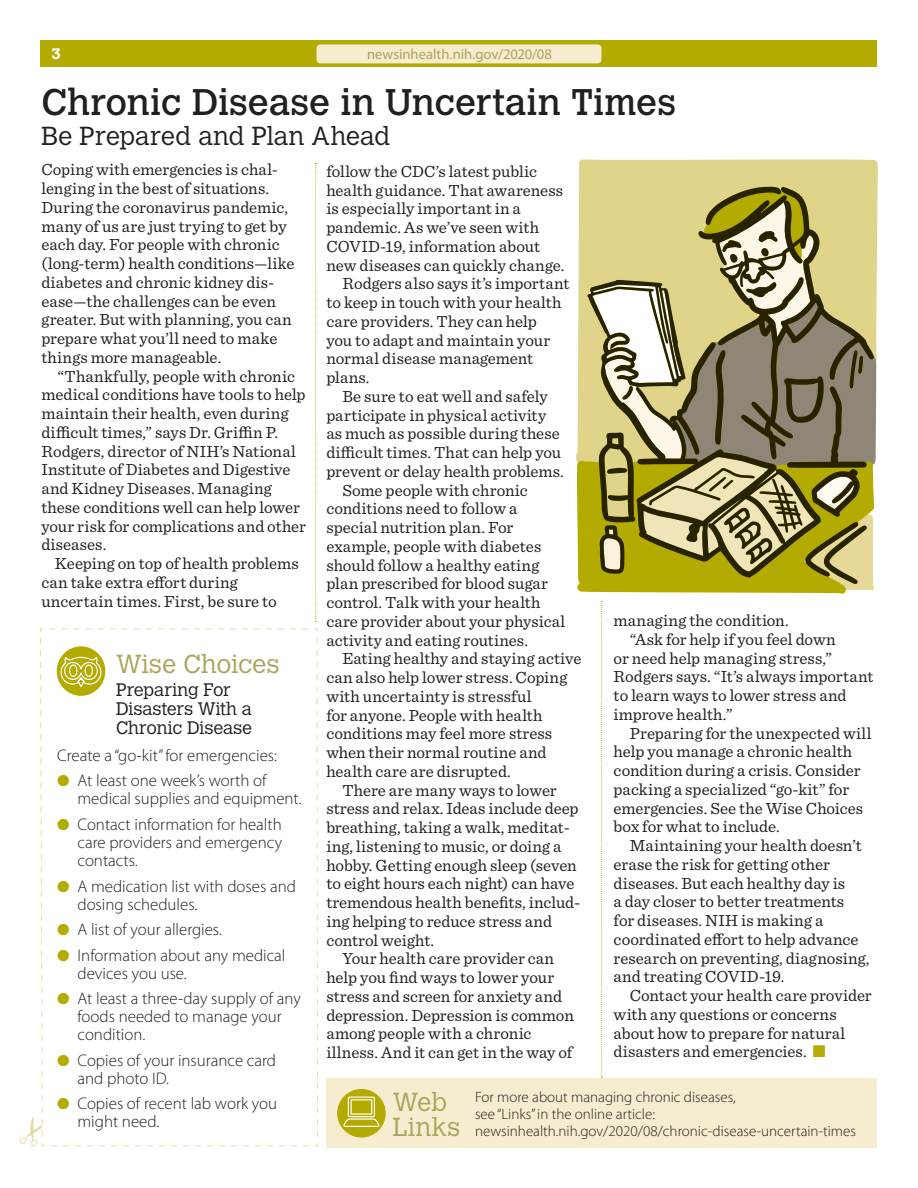
<style>
.page{position:relative;width:918px;height:1188px;background:#fff}
.page>*{position:absolute;margin:0;border:0;box-sizing:border-box;transform-origin:0 0}
.t1{font:36.75px "Calvert MT Std";color:#231f20}
.t2{font:300 25.8px "Calvert MT Std";color:#231f20}
.t3{font:300 25.8px/25.5px "Calvert MT Std";color:#aaa45c}
.t4{font:300 18px/18.8px "Calvert MT Std";letter-spacing:-.005em;color:#231f20}
.NewsIH_Body{font:16.8px/18.8px "Sentinel";color:#231f20}
.t5{font:300 16.8px/18px "Myriad Pro";color:#231f20}
.t6{font:300 15px/17px "Myriad Pro";color:#231f20}
.t7{font:700 15px "Calvert MT Std";color:#fff}
.NewsIH_Body_First{font:14.7px "Myriad Pro";color:#aaa45c}
.s1{color:#b3ab00}
</style>
<div class="page">
<div style="left:40px;top:40px;width:838px;height:27px;background:#b3ab00"></div>
<div style="left:317px;top:44px;width:284px;height:19px;background:#f6edd0;border-radius:4px"></div>
<div style="left:326px;top:1079px;width:551px;height:69px;background:#f6edd0"></div>
<div style="left:337px;top:1089px;width:49px;height:49px;background:#b3ab00;border-radius:50%"></div>
<svg style="left:343px;top:1096px;width:37px;height:31px"></svg>
<svg style="left:315px;top:163px;width:1px;height:459px"></svg>
<svg style="left:40px;top:628px;width:278px;height:519px"></svg>
<div style="left:57px;top:646px;width:48px;height:50px;background:#b3ab00;border-radius:50%"></div>
<svg style="left:60px;top:656px;width:42px;height:33px"></svg>
<svg style="left:20px;top:637px;width:23px;height:509px"></svg>
<svg style="left:601px;top:601px;width:2px;height:477px"></svg>
<svg style="left:576px;top:159px;width:302px;height:302px;background:#e3d897"></svg>
<svg style="left:577px;top:186px;width:299px;height:408px;background:#aaa265"></svg>
<p class="t7" style="left:52px;top:44px;width:11px">3</p>
<p class="NewsIH_Body_First" style="left:367px;top:46px;width:187px">newsinhealth.nih.gov/2020/08</p>
<p class="t1" style="left:41px;top:81px;width:636px">Chronic Disease in Uncertain Times</p>
<p class="t2" style="left:41px;top:122px;width:351px">Be Prepared and Plan Ahead</p>
<p class="NewsIH_Body" style="left:41px;top:159px;width:255px">Coping with emergencies is chal&shy;lenging in the best of situations.<br>During the coronavirus pandemic, many of us are just trying to get by each day. For people with chronic (long-term) health conditions—like diabetes and chronic kidney dis&shy;ease—the challenges can be even greater. But with planning, you can prepare what you’ll need to make things more manageable.</p>
<p class="NewsIH_Body" style="left:41px;top:366px;width:266px;text-indent:16px">“Thankfully, people with chronic medical conditions have tools to help maintain their health, even during difficult times,” says Dr. Griffin P.<br>Rodgers, director of NIH’s National Institute of Diabetes and Digestive and Kidney Diseases. Managing these conditions well can help lower your risk for complications and other diseases.</p>
<p class="NewsIH_Body" style="left:41px;top:553px;width:259px;text-indent:13px">Keeping on top of health problems can take extra effort during uncertain times. First, be sure to</p>
<p class="NewsIH_Body" style="left:326px;top:161px;width:240px">follow the CDC’s latest public health guidance. That awareness is especially important in a pandemic. As we’ve seen with<br>COVID-19, information about new diseases can quickly change.</p>
<p class="NewsIH_Body" style="left:326px;top:273px;width:245px;text-indent:16px">Rodgers also says it’s important to keep in touch with your health care providers. They can help<br>you to adapt and maintain your normal disease management plans.</p>
<p class="NewsIH_Body" style="left:326px;top:386px;width:239px;text-indent:16px">Be sure to eat well and safely participate in physical activity as much as possible during these difficult times. That can help you prevent or delay health problems.</p>
<p class="NewsIH_Body" style="left:326px;top:480px;width:241px;text-indent:16px">Some people with chronic conditions need to follow a special nutrition plan. For example, people with diabetes should follow a healthy eating plan prescribed for blood sugar control. Talk with your health care provider about your physical activity and eating routines.</p>
<p class="NewsIH_Body" style="left:326px;top:648px;width:257px;text-indent:16px">Eating healthy and staying active can also help lower stress. Coping with uncertainty is stressful<br>for anyone. People with health conditions may feel more stress when their normal routine and health care are disrupted.</p>
<p class="NewsIH_Body" style="left:326px;top:780px;width:255px;text-indent:16px">There are many ways to lower stress and relax. Ideas include deep breathing, taking a walk, meditat&shy;ing, listening to music, or doing a hobby. Getting enough sleep (seven to eight hours each night) can have tremendous health benefits, includ&shy;ing helping to reduce stress and control weight.</p>
<p class="NewsIH_Body" style="left:326px;top:948px;width:249px;text-indent:16px">Your health care provider can help you find ways to lower your stress and screen for anxiety and depression. Depression is common among people with a chronic illness. And it can get in the way of</p>
<p class="NewsIH_Body" style="left:614px;top:610px;width:177px">managing the condition.</p>
<p class="NewsIH_Body" style="left:614px;top:629px;width:261px;text-indent:16px">“Ask for help if you feel down<br>or need help managing stress,”<br>Rodgers says. “It’s always important to learn ways to lower stress and improve health.”</p>
<p class="NewsIH_Body" style="left:614px;top:723px;width:259px;text-indent:16px">Preparing for the unexpected will help you manage a chronic health condition during a crisis. Consider packing a specialized “go-kit” for emergencies. See the Wise Choices box for what to include.</p>
<p class="NewsIH_Body" style="left:614px;top:835px;width:257px;text-indent:16px">Maintaining your health doesn’t erase the risk for getting other diseases. But each healthy day is<br>a day closer to better treatments<br>for diseases. NIH is making a coordinated effort to help advance research on preventing, diagnosing, and treating COVID-19.</p>
<p class="NewsIH_Body" style="left:614px;top:985px;width:260px;text-indent:16px">Contact your health care provider with any questions or concerns about how to prepare for natural disasters and emergencies. <span class="s1">■</span></p>
<p class="t3" style="left:116px;top:652px;width:165px">Wise Choices</p>
<p class="t4" style="left:116px;top:681px;width:138px">Preparing For<br>Disasters With a<br>Chronic Disease</p>
<p class="t5" style="left:57px;top:747px;width:221px">Create a “go-kit” for emergencies:</p>
<p class="t5" style="left:77px;top:772px;width:226px;text-indent:-20px"><span class="s1">●</span> At least one week’s worth of medical supplies and equipment.</p>
<p class="t5" style="left:77px;top:816px;width:206px;text-align:justify;text-indent:-20px"><span class="s1">●</span> Contact information for health care providers and emergency contacts.</p>
<p class="t5" style="left:77px;top:877px;width:220px;text-indent:-20px"><span class="s1">●</span> A medication list with doses and dosing schedules.</p>
<p class="t5" style="left:57px;top:921px;width:166px"><span class="s1">●</span> A list of your allergies.</p>
<p class="t5" style="left:77px;top:946px;width:210px;text-indent:-20px"><span class="s1">●</span> Information about any medical devices you use.</p>
<p class="t5" style="left:77px;top:990px;width:225px;text-indent:-20px"><span class="s1">●</span> At least a three-day supply of any foods needed to manage your condition.</p>
<p class="t5" style="left:77px;top:1052px;width:200px;text-indent:-20px"><span class="s1">●</span> Copies of your insurance card and photo ID.</p>
<p class="t5" style="left:77px;top:1095px;width:201px;text-indent:-20px"><span class="s1">●</span> Copies of recent lab work you might need.</p>
<p class="t6" style="left:475px;top:1089px;width:383px">For more about managing chronic diseases,<br>see “Links” in the online article: newsinhealth.nih.gov/2020/08/chronic-disease-uncertain-times</p>
<p class="t3" style="left:393px;top:1090px;width:69px">Web<br>Links</p>
</div>
